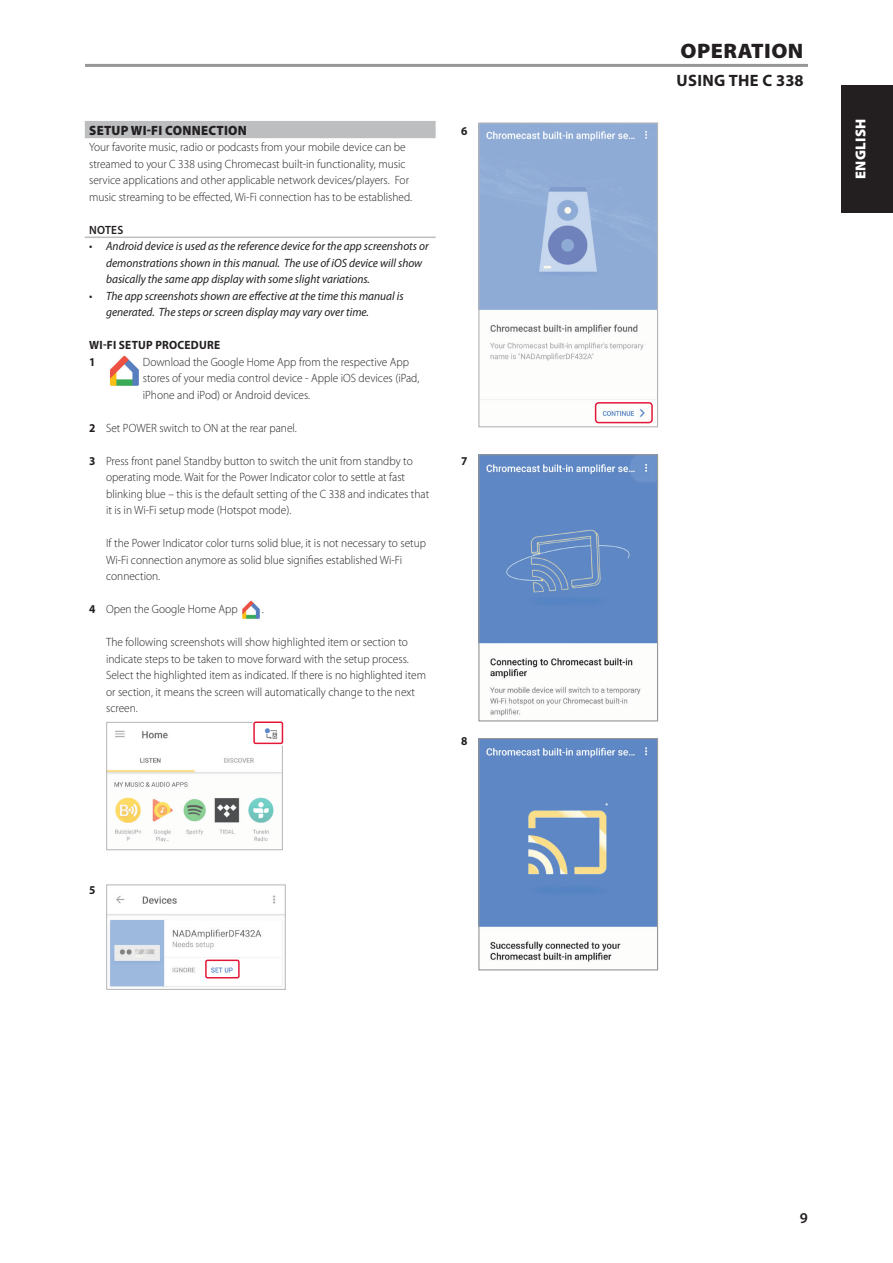
<style>
.page{position:relative;width:893px;height:1263px;background:#fff}
.page>*{position:absolute;margin:0;border:0;box-sizing:border-box;transform-origin:0 0}
.Body_copy_-_header{font:900 21px "Myriad Pro";letter-spacing:.02em;color:#231f20;scale:1.05 1}
.Body_copy_-_header-2{font:700 16.5px "Myriad Pro";letter-spacing:.02em;color:#231f20}
.t1{font:600 15px "Myriad Pro";color:#231f20}
.t2{font:900 14.4px "Myriad Pro";letter-spacing:.02em;color:#fff}
.Body_copy_-_sub-sect{font:900 13.5px "Myriad Pro";letter-spacing:.02em;color:#231f20;scale:.95 1}
.Body_copy_-_indent_1{font:300 12px/16.5px "Myriad Pro";color:#231f20;scale:.95 1}
.Body_copy_-_note{font:italic 12px/16.5px "Myriad Pro";color:#231f20;scale:.95 1}
.Body_copy_-_normal{font:300 12px/16.5px "Myriad Pro";color:#231f20;scale:.95 1}
.Body_copy_-_sub-sect-2{font:700 12px "Myriad Pro";letter-spacing:.02em;color:#231f20;scale:.95 1}
.Body_copy_-_note_hea{font:600 12px "Myriad Pro";letter-spacing:.02em;color:#231f20;scale:.95 1}
.Body_copy_-_indent_1-2{font:700 12px "Myriad Pro";color:#231f20;scale:.95 1}
.s1{font-weight:700}
</style>
<div class="page">
<div style="left:85px;top:121px;width:351px;height:17px;background:#bcbec0"></div>
<hr style="left:85px;top:237px;width:351px;height:1px;background:#bcbec0">
<img style="left:109px;top:355px;width:30px;height:31px">
<img style="left:242px;top:600px;width:18px;height:19px">
<hr style="left:85px;top:64px;width:723px;height:3px;background:#949698">
<img style="left:108px;top:730px;width:173px;height:112px">
<div style="left:106px;top:722px;width:177px;height:128px;border:1px solid #949698"></div>
<svg style="left:252px;top:721px;width:32px;height:24px"></svg>
<img style="left:256px;top:724px;width:24px;height:17px">
<div style="left:253px;top:721px;width:30px;height:23px;border:2px solid #e31837;border-radius:2px"></div>
<img style="left:108px;top:895px;width:176px;height:92px">
<div style="left:106px;top:884px;width:180px;height:106px;border:1px solid #949698"></div>
<svg style="left:204px;top:958px;width:37px;height:22px"></svg>
<img style="left:208px;top:962px;width:29px;height:13px">
<div style="left:205px;top:959px;width:35px;height:19px;border:2px solid #e31837;border-radius:2px"></div>
<img style="left:480px;top:124px;width:176px;height:276px">
<div style="left:478px;top:122px;width:180px;height:305px;border:1px solid #949698"></div>
<svg style="left:594px;top:405px;width:56px;height:19px"></svg>
<img style="left:598px;top:405px;width:52px;height:15px">
<div style="left:595px;top:402px;width:58px;height:21px;border:2px solid #e31837;border-radius:3px"></div>
<img style="left:480px;top:456px;width:176px;height:260px">
<div style="left:478px;top:454px;width:180px;height:267px;border:1px solid #949698"></div>
<img style="left:480px;top:740px;width:176px;height:222px">
<div style="left:478px;top:738px;width:180px;height:232px;border:1px solid #949698"></div>
<div style="left:842px;top:85px;width:51px;height:128px;background:#231f20"></div>
<p class="Body_copy_-_sub-sect" style="left:89px;top:121px;width:167px">SETUP WI-FI CONNECTION</p>
<p class="Body_copy_-_normal" style="left:89px;top:139px;width:342px">Your favorite music, radio or podcasts from your mobile device can be streamed to your C 338 using Chromecast built-in functionality, music service applications and other applicable network devices/players. For music streaming to be effected, Wi-Fi connection has to be established.</p>
<p class="Body_copy_-_note_hea" style="left:89px;top:222px;width:37px">NOTES</p>
<p class="Body_copy_-_note" style="left:106px;top:238px;width:341px;text-indent:-17px">• Android device is used as the reference device for the app screenshots or demonstrations shown in this manual. The use of iOS device will show basically the same app display with some slight variations.</p>
<p class="Body_copy_-_note" style="left:106px;top:287px;width:315px;text-indent:-17px">• The app screenshots shown are effective at the time this manual is generated. The steps or screen display may vary over time.</p>
<p class="Body_copy_-_sub-sect-2" style="left:89px;top:337px;width:139px">WI-FI SETUP PROCEDURE</p>
<p class="Body_copy_-_indent_1-2" style="left:89px;top:354px;width:8px">1</p>
<p class="Body_copy_-_indent_1" style="left:143px;top:353px;width:292px">Download the Google Home App from the respective App stores of your media control device - Apple iOS devices (iPad, iPhone and iPod) or Android devices.</p>
<p class="Body_copy_-_indent_1" style="left:89px;top:419px;width:220px"><span class="s1">2</span> Set POWER switch to ON at the rear panel.</p>
<p class="Body_copy_-_indent_1" style="left:106px;top:452px;width:342px;text-indent:-17px"><span class="s1">3</span> Press front panel Standby button to switch the unit from standby to operating mode. Wait for the Power Indicator color to settle at fast blinking blue – this is the default setting of the C 338 and indicates that it is in Wi-Fi setup mode (Hotspot mode).</p>
<p class="Body_copy_-_indent_1" style="left:106px;top:535px;width:338px">If the Power Indicator color turns solid blue, it is not necessary to setup<br>Wi-Fi connection anymore as solid blue signifies established Wi-Fi connection.</p>
<p class="Body_copy_-_indent_1" style="left:89px;top:601px;width:158px"><span class="s1">4</span> Open the Google Home App</p>
<p class="Body_copy_-_indent_1" style="left:262px;top:601px;width:4px">.</p>
<p class="Body_copy_-_indent_1" style="left:106px;top:634px;width:338px">The following screenshots will show highlighted item or section to indicate steps to be taken to move forward with the setup process.<br>Select the highlighted item as indicated. If there is no highlighted item or section, it means the screen will automatically change to the next screen.</p>
<p class="Body_copy_-_indent_1-2" style="left:461px;top:123px;width:8px">6</p>
<p class="Body_copy_-_indent_1-2" style="left:461px;top:453px;width:8px">7</p>
<p class="Body_copy_-_indent_1-2" style="left:461px;top:733px;width:8px">8</p>
<p class="Body_copy_-_indent_1-2" style="left:89px;top:882px;width:8px">5</p>
<p class="Body_copy_-_header" style="left:681px;top:37px;width:118px">OPERATION</p>
<p class="Body_copy_-_header-2" style="left:676px;top:70px;width:129px">USING THE C 338</p>
<p class="t2" style="left:851px;top:179px;width:62px;rotate:-90deg">ENGLISH</p>
<p class="t1" style="left:800px;top:1208px;width:10px">9</p>
</div>
